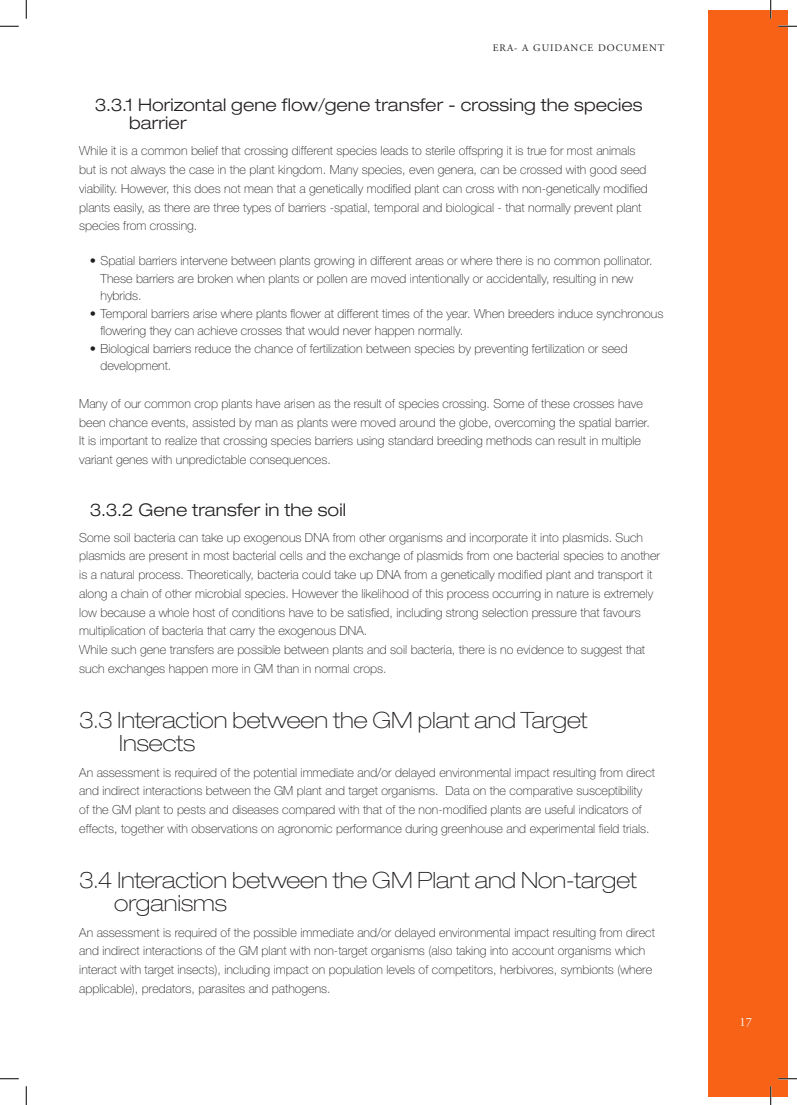
<style>
.page{position:relative;width:797px;height:1105px;background:#fff}
.page>*{position:absolute;margin:0;border:0;box-sizing:border-box;transform-origin:0 0}
.t1{font:100 expanded 22.5px/22.5px "Helvetica Neue";color:#231f20}
.t2{font:300 expanded 17.5px/18.8px "Helvetica Neue";letter-spacing:.005em;color:#231f20}
.t3{font:100 12.5px/18.8px "Helvetica Neue";color:#231f20}
.t4{font:12.5px "Adobe Garamond Pro";color:#fff}
.t5{font:10px "Adobe Garamond Pro";letter-spacing:.1em;color:#231f20}
</style>
<div class="page">
<div style="left:708px;top:11px;width:80px;height:1085px;background:#f76217"></div>
<svg style="left:0;top:25px;width:19px;height:2px"></svg>
<svg style="left:778px;top:25px;width:19px;height:2px"></svg>
<svg style="left:0;top:1078px;width:19px;height:1px"></svg>
<svg style="left:778px;top:1078px;width:19px;height:1px"></svg>
<svg style="left:25px;top:0;width:2px;height:19px"></svg>
<svg style="left:25px;top:1086px;width:2px;height:19px"></svg>
<svg style="left:770px;top:0;width:1px;height:19px"></svg>
<svg style="left:770px;top:1086px;width:1px;height:19px"></svg>
<p class="t5" style="left:493px;top:41px;width:173px">ERA- A GUIDANCE DOCUMENT</p>
<h2 class="t2" style="left:129px;top:95px;width:515px;text-indent:-34px">3.3.1 Horizontal gene flow/gene transfer - crossing the species barrier</h2>
<p class="t3" style="left:79px;top:141px;width:570px">While it is a common belief that crossing different species leads to sterile offspring it is true for most animals but is not always the case in the plant kingdom. Many species, even genera, can be crossed with good seed viability. However, this does not mean that a genetically modified plant can cross with non-genetically modified plants easily, as there are three types of barriers -spatial, temporal and biological - that normally prevent plant species from crossing.</p>
<p class="t3" style="left:101px;top:252px;width:553px;line-height:17.5px;text-indent:-11px">• Spatial barriers intervene between plants growing in different areas or where there is no common pollinator.<br>These barriers are broken when plants or pollen are moved intentionally or accidentally, resulting in new hybrids.</p>
<p class="t3" style="left:101px;top:305px;width:564px;line-height:17.5px;text-indent:-11px">• Temporal barriers arise where plants flower at different times of the year. When breeders induce synchronous flowering they can achieve crosses that would never happen normally.</p>
<p class="t3" style="left:101px;top:340px;width:528px;line-height:17.5px;text-indent:-11px">• Biological barriers reduce the chance of fertilization between species by preventing fertilization or seed development.</p>
<p class="t3" style="left:79px;top:394px;width:572px">Many of our common crop plants have arisen as the result of species crossing. Some of these crosses have been chance events, assisted by man as plants were moved around the globe, overcoming the spatial barrier.<br>It is important to realize that crossing species barriers using standard breeding methods can result in multiple variant genes with unpredictable consequences.</p>
<h2 class="t2" style="left:90px;top:500px;width:258px">3.3.2 Gene transfer in the soil</h2>
<p class="t3" style="left:79px;top:528px;width:582px">Some soil bacteria can take up exogenous DNA from other organisms and incorporate it into plasmids. Such plasmids are present in most bacterial cells and the exchange of plasmids from one bacterial species to another is a natural process. Theoretically, bacteria could take up DNA from a genetically modified plant and transport it along a chain of other microbial species. However the likelihood of this process occurring in nature is extremely low because a whole host of conditions have to be satisfied, including strong selection pressure that favours multiplication of bacteria that carry the exogenous DNA.<br>While such gene transfers are possible between plants and soil bacteria, there is no evidence to suggest that such exchanges happen more in GM than in normal crops.</p>
<h1 class="t1" style="left:119px;top:709px;width:470px;text-indent:-40px">3.3 Interaction between the GM plant and Target<br>Insects</h1>
<p class="t3" style="left:79px;top:763px;width:577px">An assessment is required of the potential immediate and/or delayed environmental impact resulting from direct and indirect interactions between the GM plant and target organisms. Data on the comparative susceptibility of the GM plant to pests and diseases compared with that of the non-modified plants are useful indicators of effects, together with observations on agronomic performance during greenhouse and experimental field trials.</p>
<h1 class="t1" style="left:114px;top:869px;width:524px;text-indent:-35px">3.4 Interaction between the GM Plant and Non-target organisms</h1>
<p class="t3" style="left:79px;top:923px;width:577px">An assessment is required of the possible immediate and/or delayed environmental impact resulting from direct and indirect interactions of the GM plant with non-target organisms (also taking into account organisms which interact with target insects), including impact on population levels of competitors, herbivores, symbionts (where applicable), predators, parasites and pathogens.</p>
<p class="t4" style="left:739px;top:1014px;width:7px">17</p>
</div>
